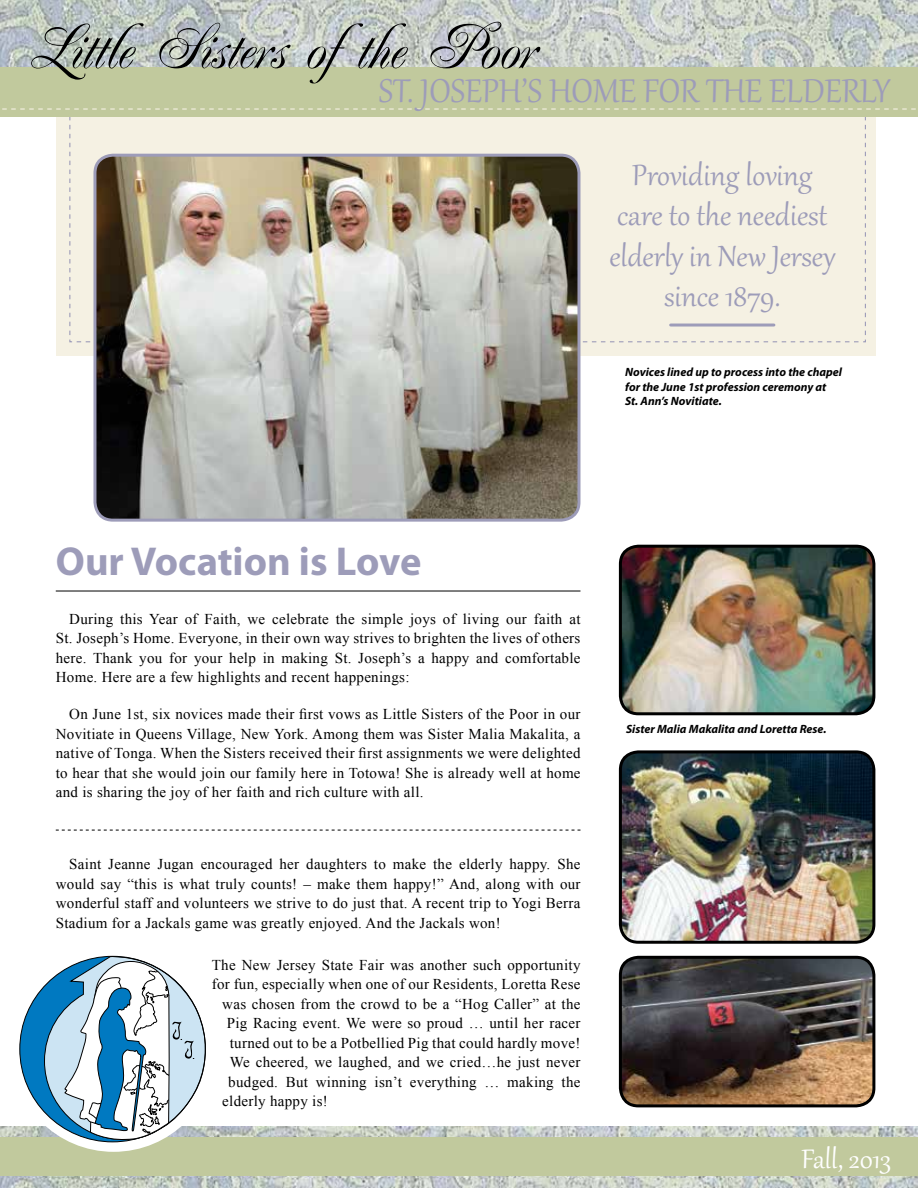
<style>
.page{position:relative;width:918px;height:1188px;background:#fff}
.page>*{position:absolute;margin:0;border:0;box-sizing:border-box;transform-origin:0 0}
.t1{font:63px "Renaissance";color:#000}
.t2{font:40.5px "Gabriola";color:#9d9cb9}
.t3{font:700 40.5px "Myriad Pro";color:#9d9cb9}
.t4{font:36px/40.5px "Gabriola";color:#9d9cb9;text-align:center}
.t5{font:33px "Gabriola";color:#fff}
.t6{font:15px/19.5px "Times New Roman";letter-spacing:.02em;color:#000;text-align:justify}
.t7{font:italic 700 12px/14.4px "Myriad Pro";color:#000}
</style>
<div class="page">
<img style="left:0;top:0;width:918px;height:67px">
<img style="left:0;top:1126px;width:918px;height:62px">
<div style="left:0;top:1138px;width:918px;height:38px;background:#c1c99d"></div>
<div style="left:11px;top:946px;width:205px;height:206px;background:#fff;border-radius:50%"></div>
<div style="left:20px;top:956px;width:185px;height:186px;background:#0079c1;border-radius:50%"></div>
<svg style="left:44px;top:956px;width:162px;height:191px"></svg>
<div style="left:0;top:67px;width:918px;height:50px;background:#c1c99d"></div>
<svg style="left:2px;top:108px;width:914px;height:234px"></svg>
<hr style="left:56px;top:591px;width:524px;height:1px;background:#000">
<img style="left:95px;top:155px;width:484px;height:363px">
<div style="left:93px;top:154px;width:487px;height:368px;border:3px solid #9d9cb9;border-radius:18px"></div>
<hr style="left:671px;top:324px;width:103px;height:3px;background:#9d9cb9">
<img style="left:620px;top:546px;width:254px;height:168px">
<div style="left:619px;top:545px;width:256px;height:170px;border:3px solid #000;border-radius:18px"></div>
<img style="left:620px;top:752px;width:254px;height:188px">
<div style="left:619px;top:750px;width:256px;height:194px;border:3px solid #000;border-radius:18px"></div>
<img style="left:620px;top:957px;width:254px;height:149px">
<div style="left:619px;top:956px;width:256px;height:151px;border:3px solid #000;border-radius:18px"></div>
<svg style="left:56px;top:830px;width:524px;height:1px"></svg>
<h1 class="t1" style="left:27px;top:13px;width:508px">Little Sisters ofthe Poor</h1>
<h2 class="t2" style="left:379px;top:64px;width:513px">ST. JOSEPH’S HOME FOR THE ELDERLY</h2>
<h3 class="t4" style="left:609px;top:152px;width:228px">Providing loving care to the neediest elderly in New Jersey since 1879.</h3>
<p class="t7" style="left:625px;top:365px;width:219px">Novices lined up to process into the chapel for the June 1st profession ceremony at<br>St. Ann’s Novitiate.</p>
<h2 class="t3" style="left:56px;top:535px;width:367px">Our Vocation is Love</h2>
<p class="t6" style="left:56px;top:609px;width:526px;text-indent:13px">During this Year of Faith, we celebrate the simple joys of living our faith at St. Joseph’s Home. Everyone, in their own way strives to brighten the lives of others here. Thank you for your help in making St. Joseph’s a happy and comfortable Home. Here are a few highlights and recent happenings:</p>
<p class="t6" style="left:56px;top:704px;width:526px;text-indent:14px">On June 1st, six novices made their first vows as Little Sisters of the Poor in our Novitiate in Queens Village, New York. Among them was Sister Malia Makalita, a native of Tonga. When the Sisters received their first assignments we were delighted to hear that she would join our family here in Totowa! She is already well at home and is sharing the joy of her faith and rich culture with all.</p>
<p class="t6" style="left:56px;top:854px;width:526px;text-indent:14px">Saint Jeanne Jugan encouraged her daughters to make the elderly happy. She would say “this is what truly counts! – make them happy!” And, along with our wonderful staff and volunteers we strive to do just that. A recent trip to Yogi Berra Stadium for a Jackals game was greatly enjoyed. And the Jackals won!</p>
<p class="t6" style="left:212px;top:955px;width:370px">The New Jersey State Fair was another such opportunity</p>
<p class="t6" style="left:212px;top:974px;width:370px">for fun, especially when one of our Residents, Loretta Rese</p>
<p class="t6" style="left:222px;top:994px;width:360px">was chosen from the crowd to be a “Hog Caller” at the</p>
<p class="t6" style="left:227px;top:1013px;width:355px">Pig Racing event. We were so proud … until her racer</p>
<p class="t6" style="left:230px;top:1033px;width:352px">turned out to be a Potbellied Pig that could hardly move!</p>
<p class="t6" style="left:230px;top:1052px;width:352px">We cheered, we laughed, and we cried…he just never</p>
<p class="t6" style="left:228px;top:1072px;width:354px">budged. But winning isn’t everything … making the</p>
<p class="t6" style="left:222px;top:1091px;width:107px">elderly happy is!</p>
<p class="t7" style="left:626px;top:721px;width:202px">Sister Malia Makalita and Loretta Rese.</p>
<h3 class="t5" style="left:801px;top:1137px;width:91px">Fall, 2013</h3>
</div>
